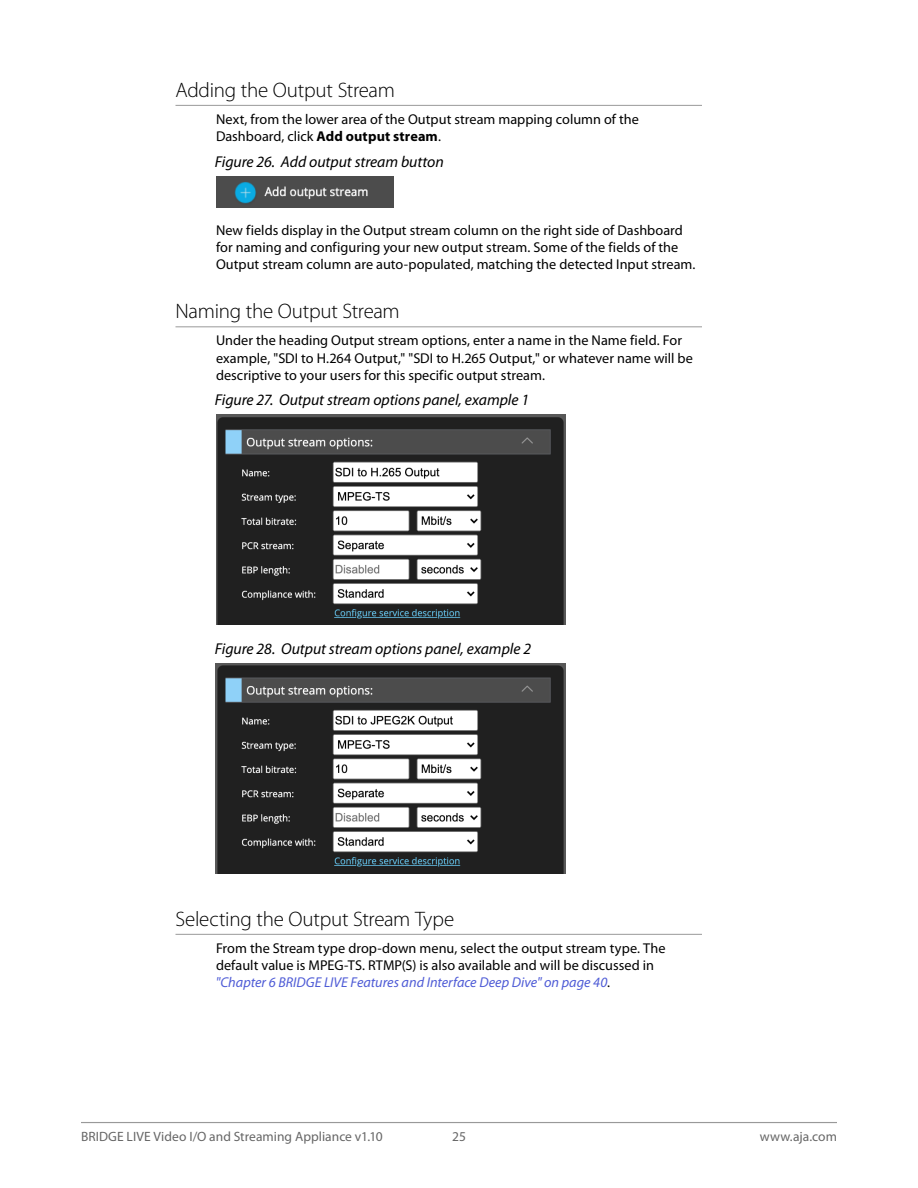
<style>
.page{position:relative;width:918px;height:1188px;background:#fff}
.page>*{position:absolute;margin:0;border:0;box-sizing:border-box;transform-origin:0 0}
._3Head{font:300 21px "Myriad Pro";letter-spacing:-.01em;color:#000}
.t1{font:italic 15.75px "Myriad Pro";letter-spacing:-.005em;color:#000}
.Body{font:14.25px/17.1px "Myriad Pro";color:#000}
.t2{font:13.5px "Myriad Pro";letter-spacing:.005em;color:#666}
.s1{font-weight:700}
.s2{font-style:italic;color:#4f5cd6}
</style>
<div class="page">
<hr style="left:81px;top:1122px;width:756px;height:1px;background:#999">
<hr style="left:176px;top:105px;width:526px;height:1px;background:#999">
<hr style="left:176px;top:327px;width:526px;height:1px;background:#999">
<hr style="left:176px;top:934px;width:526px;height:1px;background:#999">
<img style="left:216px;top:176px;width:178px;height:32px">
<img style="left:216px;top:415px;width:350px;height:210px">
<img style="left:216px;top:664px;width:350px;height:210px">
<p class="_3Head" style="left:176px;top:78px;width:221px">Adding the Output Stream</p>
<p class="Body" style="left:216px;top:110px;width:424px">Next, from the lower area of the Output stream mapping column of the<br>Dashboard, click <span class="s1">Add output stream</span>.</p>
<p class="t1" style="left:215px;top:152px;width:231px">Figure 26. Add output stream button</p>
<p class="Body" style="left:216px;top:222px;width:481px">New fields display in the Output stream column on the right side of Dashboard for naming and configuring your new output stream. Some of the fields of the<br>Output stream column are auto-populated, matching the detected Input stream.</p>
<p class="_3Head" style="left:176px;top:300px;width:226px">Naming the Output Stream</p>
<p class="Body" style="left:216px;top:332px;width:479px">Under the heading Output stream options, enter a name in the Name field. For example, "SDI to H.264 Output," "SDI to H.265 Output," or whatever name will be descriptive to your users for this specific output stream.</p>
<p class="t1" style="left:215px;top:390px;width:316px">Figure 27. Output stream options panel, example 1</p>
<p class="t1" style="left:215px;top:639px;width:318px">Figure 28. Output stream options panel, example 2</p>
<p class="_3Head" style="left:176px;top:907px;width:280px">Selecting the Output Stream Type</p>
<p class="Body" style="left:216px;top:939px;width:451px">From the Stream type drop-down menu, select the output stream type. The default value is MPEG-TS. RTMP(S) is also available and will be discussed in <span class="s2">"Chapter 6 BRIDGE LIVE Features and Interface Deep Dive" on page 40</span>.</p>
<p class="t2" style="left:81px;top:1128px;width:303px">BRIDGE LIVE Video I/O and Streaming Appliance v1.10</p>
<p class="t2" style="left:452px;top:1128px;width:15px">25</p>
<p class="t2" style="left:760px;top:1128px;width:79px">www.aja.com</p>
</div>
